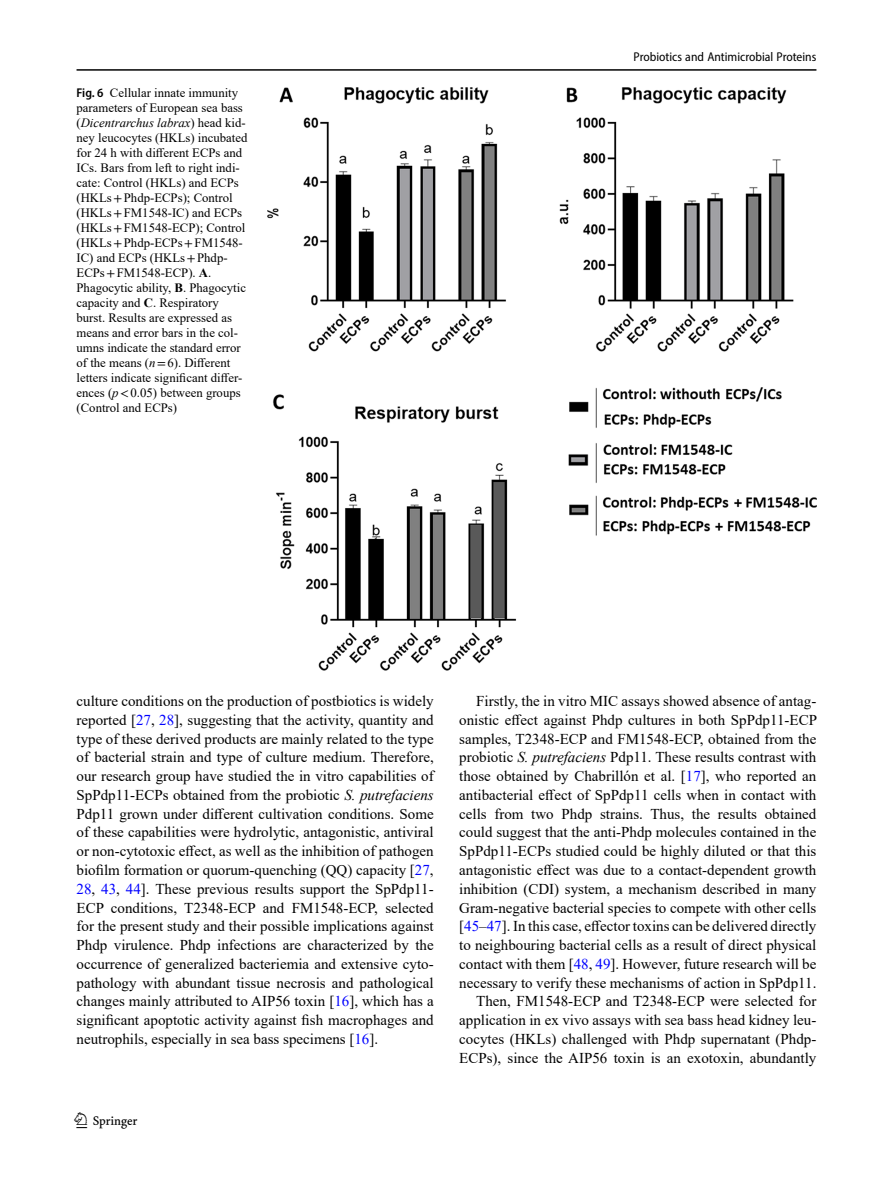
<style>
.page{position:relative;width:893px;height:1187px;background:#fff}
.page>*{position:absolute;margin:0;border:0;box-sizing:border-box;transform-origin:0 0}
.t1{font:22.5px "Springnew";color:#000}
.Body_Text_Indent{font:15px/18.8px "Times New Roman";color:#000;text-align:justify}
.Body_Text{font:15px/18.8px "Times New Roman";color:#000;text-align:justify}
.Figure_Caption_Side{font:12.75px/15px "Times New Roman";color:#000}
.t2{font:semi-condensed 12.75px "Myriad Pro";color:#000}
.s1{font-family:"Myriad Pro";font-weight:600;font-stretch:semi-condensed}
.s2{font-style:italic}
.s3{font-family:"STIX"}
.s4{font-weight:700}
.s5{color:#00f}
</style>
<div class="page">
<hr style="left:77px;top:69px;width:739px;height:2px;background:#000">
<img style="left:268px;top:87px;width:548px;height:583px">
<p class="Figure_Caption_Side" style="left:77px;top:84px;width:173px"><span class="s1">Fig. 6</span> Cellular innate immunity parameters of European sea bass (<span class="s2">Dicentrarchus labrax</span>) head kid&shy;ney leucocytes (HKLs) incubated for 24 h with different ECPs and<br>ICs. Bars from left to right indi&shy;cate: Control (HKLs) and ECPs (HKLs<span class="s3">+</span>Phdp-ECPs); Control (HKLs<span class="s3">+</span>FM1548-IC) and ECPs (HKLs<span class="s3">+</span>FM1548-ECP); Control (HKLs<span class="s3">+</span>Phdp-ECPs<span class="s3">+</span>FM1548-<br>IC) and ECPs (HKLs<span class="s3">+</span>Phdp-<br>ECPs<span class="s3">+</span>FM1548-ECP). <span class="s4">A</span>.<br>Phagocytic ability, <span class="s4">B</span>. Phagocytic capacity and <span class="s4">C</span>. Respiratory burst. Results are expressed as means and error bars in the col&shy;umns indicate the standard error of the means (<span class="s2">n</span><span class="s3">=</span>6). Different letters indicate significant differ&shy;ences (<span class="s2">p</span><span class="s3">&lt;</span>0.05) between groups (Control and ECPs)</p>
<p class="t2" style="left:634px;top:49px;width:184px">Probiotics and Antimicrobial Proteins</p>
<p class="Body_Text" style="left:77px;top:691px;width:359px">culture conditions on the production of postbiotics is widely reported [<span class="s5">27</span>, <span class="s5">28</span>], suggesting that the activity, quantity and type of these derived products are mainly related to the type of bacterial strain and type of culture medium. Therefore, our research group have studied the in vitro capabilities of SpPdp11-ECPs obtained from the probiotic <span class="s2">S. putrefaciens </span>Pdp11 grown under different cultivation conditions. Some of these capabilities were hydrolytic, antagonistic, antiviral or non-cytotoxic effect, as well as the inhibition of pathogen biofilm formation or quorum-quenching (QQ) capacity [<span class="s5">27</span>, <span class="s5">28</span>, <span class="s5">43</span>, <span class="s5">44</span>]. These previous results support the SpPdp11- ECP conditions, T2348-ECP and FM1548-ECP, selected for the present study and their possible implications against Phdp virulence. Phdp infections are characterized by the occurrence of generalized bacteriemia and extensive cyto&shy;pathology with abundant tissue necrosis and pathological changes mainly attributed to AIP56 toxin [<span class="s5">16</span>], which has a significant apoptotic activity against fish macrophages and neutrophils, especially in sea bass specimens [<span class="s5">16</span>].</p>
<h1 class="t1" style="left:77px;top:1107px;width:63px">1 3</h1>
<p class="Body_Text_Indent" style="left:459px;top:691px;width:359px;text-indent:17px">Firstly, the in vitro MIC assays showed absence of antag&shy;onistic effect against Phdp cultures in both SpPdp11-ECP samples, T2348-ECP and FM1548-ECP, obtained from the probiotic <span class="s2">S. putrefaciens</span> Pdp11. These results contrast with those obtained by Chabrillón et al. [<span class="s5">17</span>], who reported an antibacterial effect of SpPdp11 cells when in contact with cells from two Phdp strains. Thus, the results obtained could suggest that the anti-Phdp molecules contained in the SpPdp11-ECPs studied could be highly diluted or that this antagonistic effect was due to a contact-dependent growth inhibition (CDI) system, a mechanism described in many Gram-negative bacterial species to compete with other cells [<span class="s5">45</span>–<span class="s5">47</span>]. In this case, effector toxins can be delivered directly to neighbouring bacterial cells as a result of direct physical contact with them [<span class="s5">48</span>, <span class="s5">49</span>]. However, future research will be necessary to verify these mechanisms of action in SpPdp11.</p>
<p class="Body_Text_Indent" style="left:459px;top:991px;width:359px;text-indent:17px">Then, FM1548-ECP and T2348-ECP were selected for application in ex vivo assays with sea bass head kidney leu&shy;cocytes (HKLs) challenged with Phdp supernatant (Phdp-ECPs), since the AIP56 toxin is an exotoxin, abundantly</p>
</div>
